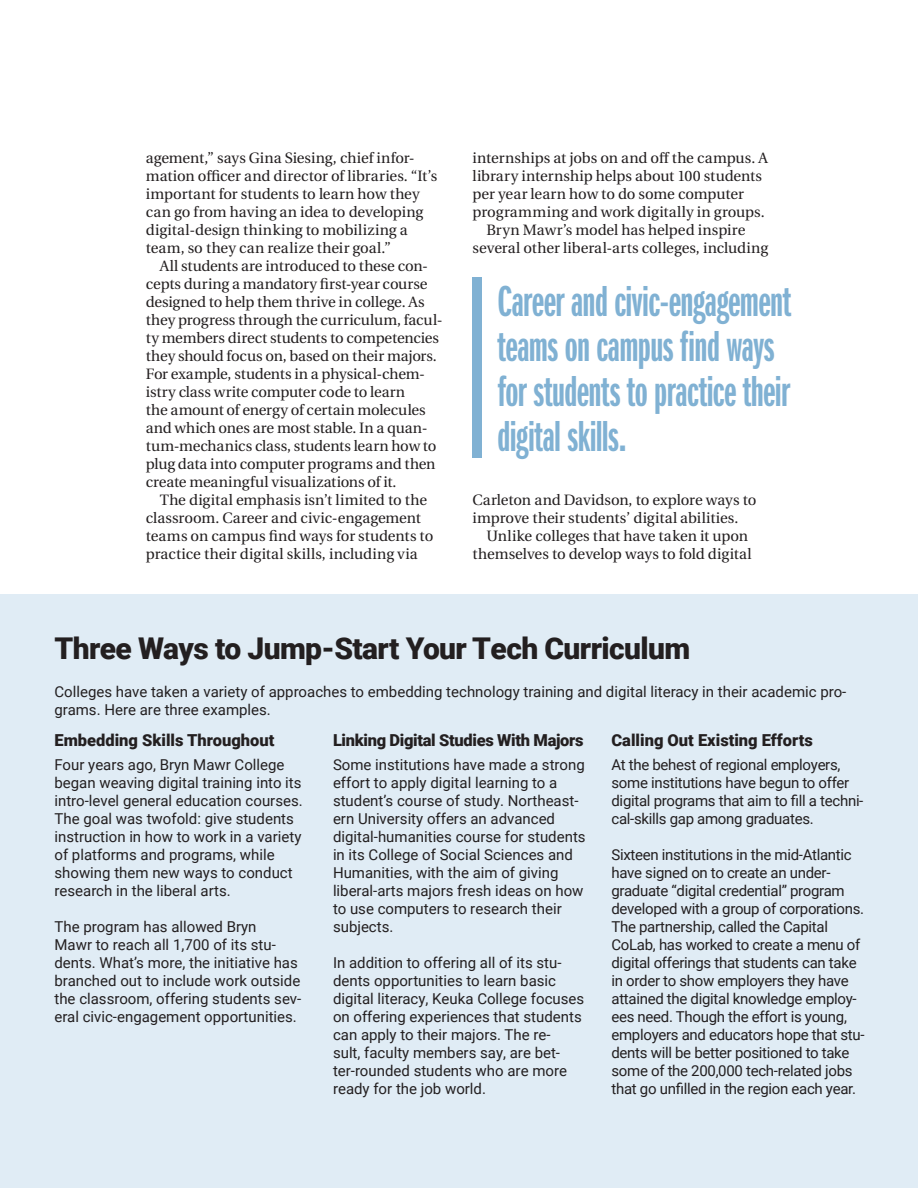
<style>
.page{position:relative;width:918px;height:1188px;background:#fff}
.page>*{position:absolute;margin:0;border:0;box-sizing:border-box;transform-origin:0 0}
.CHE_News_Body_RR{font:45px/45px "ITC Franklin Gothic Std Dm X Cp";letter-spacing:-.01em;color:#80b1d3}
.t1{font:900 30px "Roboto";letter-spacing:-.02em;color:#231f20}
.t2{font:900 16.5px "Roboto";color:#231f20}
.t3{font:900 16.5px "Roboto";letter-spacing:-.02em;color:#231f20}
.p_2018Reports{font:15px/18px "Heuristica";letter-spacing:-.005em;color:#231f20}
.t4{font:15px/18px "Roboto";color:#231f20}
.t5{font:15px/18px "Roboto";letter-spacing:-.02em;color:#231f20}
</style>
<div class="page">
<div style="left:0;top:594px;width:918px;height:594px;background:#e0ecf5"></div>
<div style="left:472px;top:277px;width:10px;height:180px;background:#80b1d3"></div>
<p class="p_2018Reports" style="left:146px;top:149px;width:293px">agement,” says Gina Siesing, chief infor&shy;mation officer and director of libraries. “It’s important for students to learn how they can go from having an idea to developing digital-design thinking to mobilizing a team, so they can realize their goal.”</p>
<p class="p_2018Reports" style="left:146px;top:257px;width:298px;text-indent:14px">All students are introduced to these con&shy;cepts during a mandatory first-year course designed to help them thrive in college. As they progress through the curriculum, facul&shy;ty members direct students to competencies they should focus on, based on their majors.<br>For example, students in a physical-chem&shy;istry class write computer code to learn<br>the amount of energy of certain molecules and which ones are most stable. In a quan&shy;tum-mechanics class, students learn how to plug data into computer programs and then create meaningful visualizations of it.</p>
<p class="p_2018Reports" style="left:146px;top:491px;width:289px;text-indent:14px">The digital emphasis isn’t limited to the classroom. Career and civic-engagement teams on campus find ways for students to practice their digital skills, including via</p>
<p class="p_2018Reports" style="left:472px;top:149px;width:297px">internships at jobs on and off the campus. A library internship helps about 100 students per year learn how to do some computer programming and work digitally in groups.</p>
<p class="p_2018Reports" style="left:472px;top:221px;width:297px;text-align:center">Bryn Mawr’s model has helped inspire several other liberal-arts colleges, including</p>
<p class="CHE_News_Body_RR" style="left:498px;top:279px;width:295px">Career and civic-engagement teams on campus find ways for students to practice their digital skills.</p>
<p class="p_2018Reports" style="left:472px;top:491px;width:285px">Carleton and Davidson, to explore ways to improve their students’ digital abilities.</p>
<p class="p_2018Reports" style="left:472px;top:527px;width:281px;text-align:right">Unlike colleges that have taken it upon themselves to develop ways to fold digital</p>
<p class="t1" style="left:54px;top:627px;width:637px">Three Ways to Jump-Start Your Tech Curriculum</p>
<p class="t4" style="left:54px;top:683px;width:793px">Colleges have taken a variety of approaches to embedding technology training and digital literacy in their academic pro&shy;grams. Here are three examples.</p>
<p class="t2" style="left:54px;top:729px;width:222px">Embedding Skills Throughout</p>
<p class="t4" style="left:54px;top:755px;width:250px">Four years ago, Bryn Mawr College began weaving digital training into its intro-level general education courses.<br>The goal was twofold: give students instruction in how to work in a variety of platforms and programs, while showing them new ways to conduct research in the liberal arts.</p>
<p class="t4" style="left:54px;top:917px;width:248px">The program has allowed Bryn<br>Mawr to reach all 1,700 of its stu&shy;dents. What’s more, the initiative has branched out to include work outside the classroom, offering students sev&shy;eral civic-engagement opportunities.</p>
<p class="t3" style="left:333px;top:729px;width:252px">Linking Digital Studies With Majors</p>
<p class="t4" style="left:333px;top:755px;width:254px">Some institutions have made a strong effort to apply digital learning to a student’s course of study. Northeast&shy;ern University offers an advanced digital-humanities course for students in its College of Social Sciences and Humanities, with the aim of giving liberal-arts majors fresh ideas on how to use computers to research their subjects.</p>
<p class="t4" style="left:333px;top:953px;width:253px">In addition to offering all of its stu&shy;dents opportunities to learn basic digital literacy, Keuka College focuses on offering experiences that students can apply to their majors. The re-<br>sult, faculty members say, are bet&shy;ter-rounded students who are more ready for the job world.</p>
<p class="t2" style="left:612px;top:729px;width:203px">Calling Out Existing Efforts</p>
<p class="t5" style="left:612px;top:755px;width:253px">At the behest of regional employers, some institutions have begun to offer digital programs that aim to fill a techni&shy;cal-skills gap among graduates.</p>
<p class="t5" style="left:612px;top:845px;width:254px">Sixteen institutions in the mid-Atlantic have signed on to create an under&shy;graduate “digital credential” program developed with a group of corporations.<br>The partnership, called the Capital CoLab, has worked to create a menu of digital offerings that students can take in order to show employers they have attained the digital knowledge employ&shy;ees need. Though the effort is young, employers and educators hope that stu&shy;dents will be better positioned to take some of the 200,000 tech-related jobs that go unfilled in the region each year.</p>
</div>
